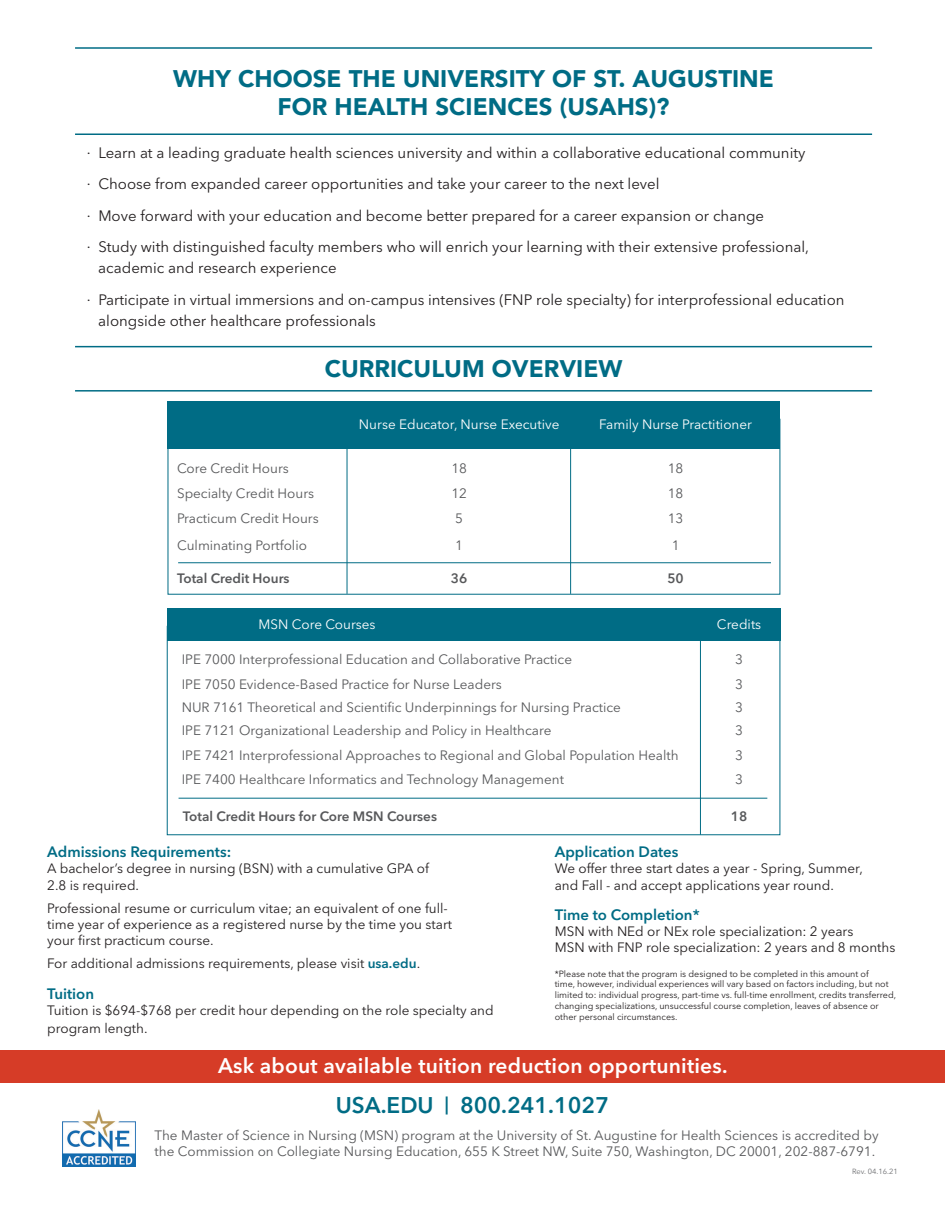
<style>
.page{position:relative;width:945px;height:1215px;background:#fff}
.page>*{position:absolute;margin:0;border:0;box-sizing:border-box;transform-origin:0 0}
.t1{font:900 24px/28.8px "Avenir";color:#006c85;text-align:center}
.t2{font:600 22.5px "Avenir Next LT Pro";color:#006c85}
.t3{font:600 21px "Avenir Next LT Pro";letter-spacing:.01em;color:#fff}
.t4{font:15px/31.5px "Avenir Next LT Pro";color:#231f20}
.t5{font:600 15px "Avenir Next LT Pro";color:#006c85}
.t6{font:13.5px/25px "Avenir Next LT Pro";color:#57585a;text-align:justify}
.t7{font:13.5px/16.2px "Avenir Next LT Pro";color:#231f20}
.t8{font:13.5px "Avenir Next LT Pro";color:#fff}
.t9{font:600 13.5px "Avenir Next LT Pro";color:#57585a}
.t10{font:9px/10.8px "Avenir Next LT Pro";color:#231f20}
.t11{font:7.5px "Avenir Next";color:#6c6d70}
.s1{font-weight:600;color:#006c85}
.s2{font-size:18px}
</style>
<div class="page">
<img style="left:63px;top:1109px;width:73px;height:57px">
<div style="left:0;top:1050px;width:945px;height:33px;background:#d63c27"></div>
<div style="left:168px;top:401px;width:612px;height:48px;background:#006c85"></div>
<div style="left:167px;top:608px;width:613px;height:33px;background:#006c85"></div>
<hr style="left:75px;top:390px;width:797px;height:2px;background:#006c85">
<hr style="left:178px;top:563px;width:593px;height:1px;background:#006c85">
<hr style="left:179px;top:798px;width:588px;height:1px;background:#006c85">
<hr style="left:75px;top:134px;width:797px;height:1px;background:#006c85">
<hr style="left:75px;top:346px;width:797px;height:1px;background:#006c85">
<hr style="left:75px;top:47px;width:797px;height:2px;background:#006c85">
<hr style="left:347px;top:410px;width:1px;height:184px;background:#006c85">
<hr style="left:570px;top:410px;width:1px;height:184px;background:#006c85">
<hr style="left:700px;top:618px;width:1px;height:217px;background:#006c85">
<h1 class="t1" style="left:173px;top:63px;width:602px">WHY CHOOSE THE UNIVERSITY OF ST. AUGUSTINE<br>FOR HEALTH SCIENCES (USAHS)?</h1>
<p class="t4" style="left:87px;top:137px;width:724px">· Learn at a leading graduate health sciences university and within a collaborative educational community · Choose from expanded career opportunities and take your career to the next level<br>· Move forward with your education and become better prepared for a career expansion or change<br>. Study with distinguished faculty members who will enrich your learning with their extensive professional,</p>
<p class="t4" style="left:87px;top:252px;width:759px;text-indent:11px">academic and research experience<br>· Participate in virtual immersions and on-campus intensives (FNP role specialty) for interprofessional education</p>
<p class="t4" style="left:98px;top:305px;width:279px">alongside other healthcare professionals</p>
<h1 class="t1" style="left:325px;top:354px;width:299px">CURRICULUM OVERVIEW</h1>
<p class="t6" style="left:177px;top:456px;width:113px">Core Credit Hours</p>
<p class="t6" style="left:177px;top:480px;width:139px">Specialty Credit Hours</p>
<p class="t6" style="left:177px;top:505px;width:143px;line-height:26.8px">Practicum Credit Hours<br>Culminating Portfolio</p>
<p class="t9" style="left:177px;top:570px;width:114px">Total Credit Hours</p>
<p class="t8" style="left:359px;top:416px;width:202px">Nurse Educator, Nurse Executive</p>
<p class="t6" style="left:451px;top:456px;width:17px">18<br>12<br>5</p>
<p class="t8" style="left:599px;top:416px;width:154px">Family Nurse Practitioner</p>
<p class="t6" style="left:668px;top:456px;width:17px">18<br>18<br>13</p>
<p class="t6" style="left:455px;top:533px;width:9px">1</p>
<p class="t6" style="left:672px;top:533px;width:9px">1</p>
<p class="t9" style="left:667px;top:570px;width:18px">50</p>
<p class="t9" style="left:451px;top:570px;width:18px">36</p>
<p class="t8" style="left:259px;top:617px;width:119px">MSN Core Courses</p>
<p class="t8" style="left:717px;top:617px;width:46px">Credits</p>
<p class="t6" style="left:182px;top:646px;width:392px">IPE 7000 Interprofessional Education and Collaborative Practice</p>
<p class="t6" style="left:735px;top:646px;width:9px">3</p>
<p class="t6" style="left:182px;top:671px;width:322px">IPE 7050 Evidence-Based Practice for Nurse Leaders</p>
<p class="t6" style="left:735px;top:671px;width:9px">3</p>
<p class="t6" style="left:182px;top:695px;width:441px">NUR 7161 Theoretical and Scientific Underpinnings for Nursing Practice</p>
<p class="t6" style="left:735px;top:695px;width:9px">3</p>
<p class="t6" style="left:182px;top:718px;width:371px">IPE 7121 Organizational Leadership and Policy in Healthcare</p>
<p class="t6" style="left:735px;top:718px;width:9px">3</p>
<p class="t6" style="left:182px;top:743px;width:498px">IPE 7421 Interprofessional Approaches to Regional and Global Population Health</p>
<p class="t6" style="left:735px;top:743px;width:9px">3</p>
<p class="t6" style="left:182px;top:766px;width:384px">IPE 7400 Healthcare Informatics and Technology Management</p>
<p class="t6" style="left:735px;top:766px;width:9px">3</p>
<p class="t9" style="left:183px;top:808px;width:256px">Total Credit Hours for Core MSN Courses</p>
<p class="t9" style="left:731px;top:808px;width:18px">18</p>
<p class="t5" style="left:47px;top:843px;width:185px">Admissions Requirements:</p>
<p class="t7" style="left:47px;top:861px;width:383px">A bachelor’s degree in nursing (BSN) with a cumulative GPA of<br>2.8 is required.</p>
<p class="t7" style="left:47px;top:900px;width:406px">Professional resume or curriculum vitae; an equivalent of one full&shy;time year of experience as a registered nurse by the time you start your first practicum course.</p>
<p class="t7" style="left:47px;top:955px;width:374px">For additional admissions requirements, please visit <span class="s1">usa.edu</span>.</p>
<p class="t5" style="left:47px;top:985px;width:48px">Tuition</p>
<p class="t7" style="left:47px;top:1002px;width:448px;line-height:18px">Tuition is $694-$768 per credit hour depending on the role specialty and program length.</p>
<p class="t5" style="left:555px;top:843px;width:125px">Application Dates</p>
<p class="t7" style="left:555px;top:861px;width:310px">We offer three start dates a year - Spring, Summer, and Fall - and accept applications year round.</p>
<p class="t5" style="left:555px;top:906px;width:146px">Time to Completion*</p>
<p class="t7" style="left:555px;top:923px;width:342px">MSN with NEd or NEx role specialization: 2 years<br>MSN with FNP role specialization: 2 years and 8 months</p>
<p class="t10" style="left:555px;top:968px;width:343px">*Please note that the program is designed to be completed in this amount of<br>time, however, individual experiences will vary based on factors including, but not limited to: individual progress, part-time vs. full-time enrollment, credits transferred, changing specializations, unsuccessful course completion, leaves of absence or other personal circumstances.</p>
<h3 class="t3" style="left:218px;top:1053px;width:511px">Ask about available tuition reduction opportunities.</h3>
<h2 class="t2" style="left:336px;top:1092px;width:275px">USA.EDU <span class="s2">|</span> 800.241.1027</h2>
<p class="t6" style="left:155px;top:1127px;width:725px;line-height:16.2px">The Master of Science in Nursing (MSN) program at the University of St. Augustine for Health Sciences is accredited by the Commission on Collegiate Nursing Education, 655 K Street NW, Suite 750, Washington, DC 20001, 202-887-6791.</p>
<p class="t11" style="left:852px;top:1165px;width:47px">Rev. 04.16.21</p>
</div>
